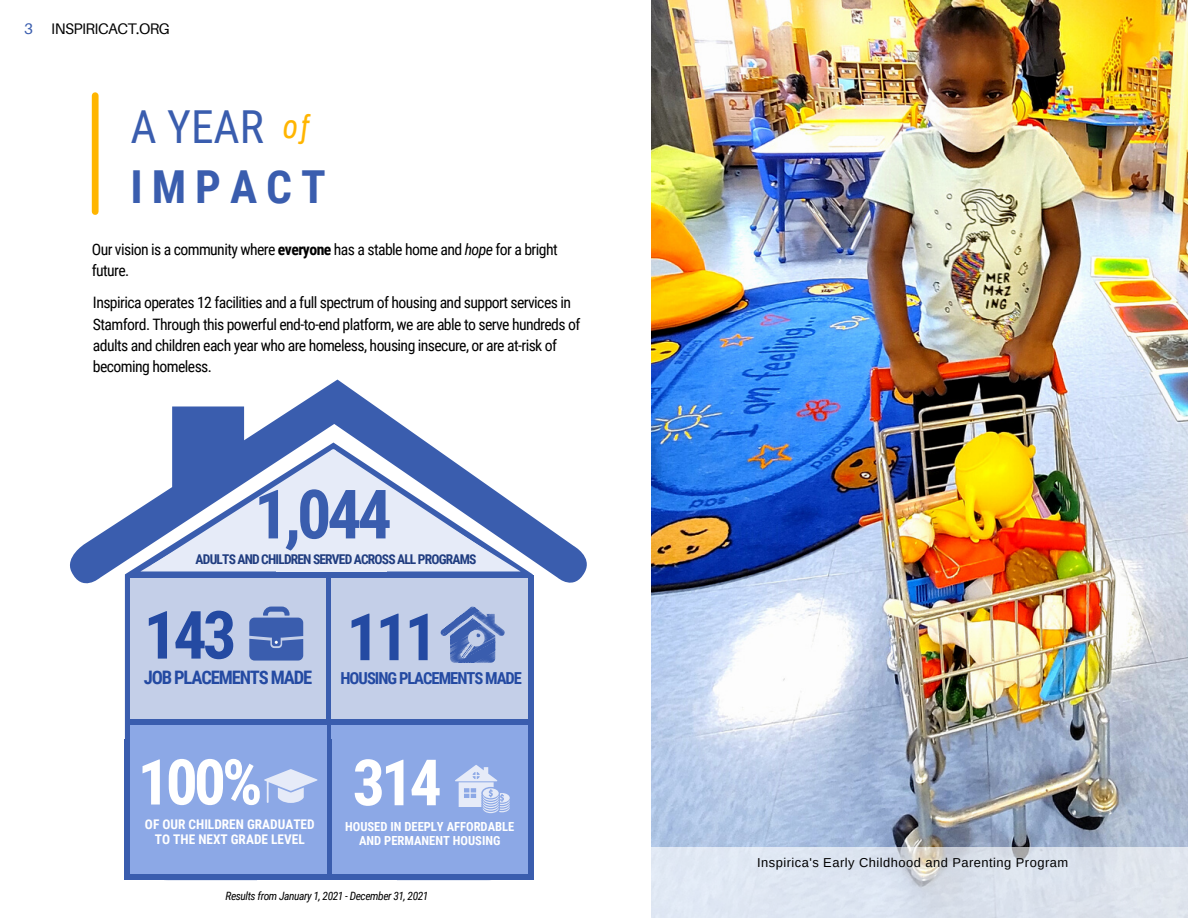
<style>
.page{position:relative;width:1188px;height:918px;background:#fff}
.page>*{position:absolute;margin:0;border:0;box-sizing:border-box;transform-origin:0 0}
.t1{font:700 68.1px "Roboto Condensed";color:#3a5dae}
.t2{font:700 66.6px "Roboto Condensed";color:#244aa2}
.t3{font:700 65.4px "Roboto Condensed";color:#244aa2}
.t4{font:700 63.9px "Roboto Condensed";color:#fff}
.t5{font:700 63.3px "Roboto Condensed";color:#fff}
.t6{font:700 45.45px "Roboto Condensed";letter-spacing:.195em;color:#3a5dae}
.t7{font:45.45px "Roboto Condensed";color:#3a5dae}
.t8{font:italic 32.85px "Archivo Narrow";color:#ffb500}
.t9{font:700 18.6px "Roboto Condensed";letter-spacing:-.06em;color:#244aa2}
.t10{font:700 16.5px "Roboto Condensed";letter-spacing:-.06em;color:#244aa2}
.t11{font:15.75px/21.3px "Roboto Condensed";letter-spacing:-.035em;color:#000}
.t12{font:15.3px "Aileron";letter-spacing:-.035em;color:#000}
.t13{font:15.3px "Aileron";color:#3a5dae}
.t14{font:700 13.5px "Roboto Condensed";letter-spacing:-.06em;color:#203d80}
.t15{font:700 13.35px/15px "Roboto Condensed";color:#fff;text-align:center}
.t16{font:12.9px "Arimo";letter-spacing:.035em;color:#000}
.t17{font:700 12.6px/14.1px "Roboto Condensed";color:#fff;text-align:center}
.t18{font:italic 11.4px "Roboto Condensed";letter-spacing:-.035em;color:#000}
.s1{font-weight:700}
.s2{font-style:italic}
</style>
<div class="page">
<div style="left:92px;top:96px;width:7px;height:116px;background:#ffb500"></div>
<img style="left:652px;top:0;width:536px;height:848px">
<svg style="left:70px;top:380px;width:517px;height:213px"></svg>
<svg style="left:125px;top:443px;width:408px;height:296px"></svg>
<div style="left:126px;top:575px;width:407px;height:171px;background:#3a5dae"></div>
<div style="left:124px;top:739px;width:205px;height:141px;background:#3a5dae"></div>
<div style="left:329px;top:739px;width:204px;height:141px;background:#3a5dae"></div>
<div style="left:130px;top:726px;width:196px;height:148px;background:#8ca8e6"></div>
<div style="left:332px;top:726px;width:196px;height:148px;background:#8ca8e6"></div>
<div style="left:131px;top:578px;width:195px;height:141px;background:#c4cfe8"></div>
<div style="left:332px;top:578px;width:196px;height:141px;background:#c4cfe8"></div>
<svg style="left:140px;top:444px;width:381px;height:131px"></svg>
<svg style="left:249px;top:607px;width:54px;height:54px"></svg>
<svg style="left:441px;top:607px;width:64px;height:56px"></svg>
<svg style="left:264px;top:769px;width:54px;height:34px"></svg>
<svg style="left:455px;top:765px;width:55px;height:48px"></svg>
<svg style="left:651px;top:848px;width:537px;height:70px;background:#dce3ed"></svg>
<p class="t13" style="left:24px;top:19px;width:10px">3</p>
<p class="t12" style="left:51px;top:19px;width:120px">INSPIRICACT.ORG</p>
<p class="t7" style="left:131px;top:101px;width:135px">A YEAR</p>
<p class="t8" style="left:283px;top:109px;width:27px">of</p>
<p class="t6" style="left:131px;top:161px;width:197px">IMPACT</p>
<p class="t11" style="left:92px;top:239px;width:467px">Our vision is a community where <span class="s1">everyone</span> has a stable home and <span class="s2">hope</span> for a bright future.</p>
<p class="t11" style="left:93px;top:292px;width:489px">Inspirica operates 12 facilities and a full spectrum of housing and support services in Stamford. Through this powerful end-to-end platform, we are able to serve hundreds of adults and children each year who are homeless, housing insecure, or are at-risk of becoming homeless.</p>
<p class="t1" style="left:254px;top:475px;width:139px">1,044</p>
<p class="t14" style="left:196px;top:551px;width:282px">ADULTS AND CHILDREN SERVED ACROSS ALL PROGRAMS</p>
<p class="t2" style="left:144px;top:597px;width:94px">143</p>
<p class="t9" style="left:144px;top:666px;width:170px">JOB PLACEMENTS MADE</p>
<p class="t3" style="left:347px;top:600px;width:93px">111</p>
<p class="t10" style="left:340px;top:669px;width:183px">HOUSING PLACEMENTS MADE</p>
<p class="t5" style="left:138px;top:746px;width:126px">100%</p>
<p class="t15" style="left:145px;top:817px;width:171px">OF OUR CHILDREN GRADUATED<br>TO THE NEXT GRADE LEVEL</p>
<p class="t4" style="left:353px;top:746px;width:91px">314</p>
<p class="t17" style="left:345px;top:819px;width:171px">HOUSED IN DEEPLY AFFORDABLE<br>AND PERMANENT HOUSING</p>
<p class="t18" style="left:226px;top:889px;width:204px">Results from January 1, 2021 - December 31, 2021</p>
<p class="t16" style="left:757px;top:855px;width:312px">Inspirica's Early Childhood and Parenting Program</p>
</div>
